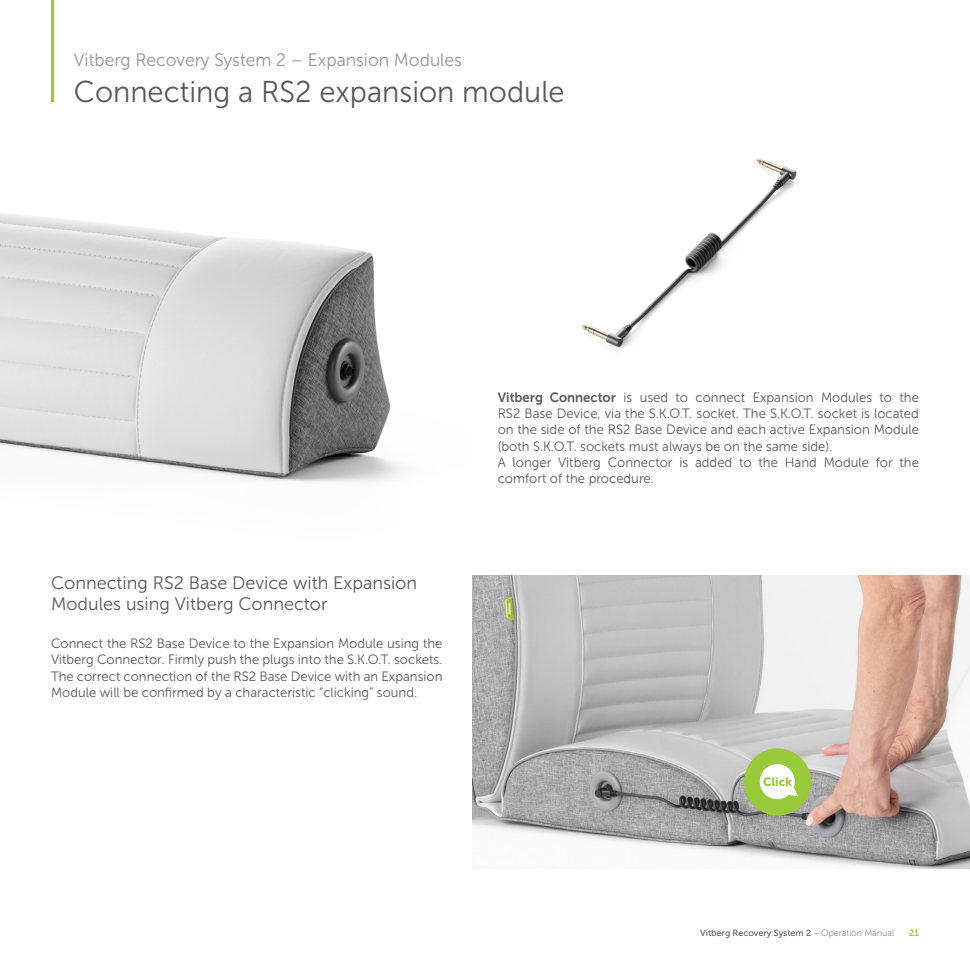
<style>
.page{position:relative;width:970px;height:970px;background:#fff}
.page>*{position:absolute;margin:0;border:0;box-sizing:border-box;transform-origin:0 0}
.NAGLOWEK_ROZDZIALU{font:30px "Museo Sans 300";color:#57585a}
.PODTYTUL{font:18px/21.6px "Museo Sans 300";color:#57585a}
.VITBERG_RS{font:18px "Museo Sans 300";color:#939598}
.BODY_TXT{font:13.5px/16.2px "Museo Sans 300";color:#57585a;text-align:justify}
.t1{font:12px "Museo Sans 900";color:#99ca3b}
.t2{font:9px "Museo Sans 500";color:#57585a}
.t3{font:9px "Museo Sans 700";color:#99ca3b}
.s1{font-family:"Museo Sans 700"}
.s2{font-family:"Museo Sans 100"}
</style>
<div class="page">
<img style="left:582px;top:158px;width:215px;height:190px">
<img style="left:472px;top:575px;width:497px;height:293px">
<img style="left:0;top:213px;width:403px;height:270px">
<hr style="left:51px;top:0;width:3px;height:102px;background:#99ca3b">
<svg style="left:741px;top:745px;width:73px;height:73px"></svg>
<p class="VITBERG_RS" style="left:74px;top:50px;width:389px">Vitberg Recovery System 2 – Expansion Modules</p>
<p class="NAGLOWEK_ROZDZIALU" style="left:74px;top:75px;width:492px">Connecting a RS2 expansion module</p>
<p class="PODTYTUL" style="left:51px;top:572px;width:367px">Connecting RS2 Base Device with Expansion<br>Modules using Vitberg Connector</p>
<p class="BODY_TXT" style="left:51px;top:635px;width:393px">Connect the RS2 Base Device to the Expansion Module using the Vitberg Connector. Firmly push the plugs into the S.K.O.T. sockets.<br>The correct connection of the RS2 Base Device with an Expansion Module will be confirmed by a characteristic “clicking” sound.</p>
<p class="BODY_TXT" style="left:497px;top:389px;width:422px"><span class="s1">Vitberg Connector</span> is used to connect Expansion Modules to the RS2 Base Device, via the S.K.O.T. socket. The S.K.O.T. socket is located on the side of the RS2 Base Device and each active Expansion Module (both S.K.O.T. sockets must always be on the same side).</p>
<p class="BODY_TXT" style="left:497px;top:454px;width:422px">A longer Vitberg Connector is added to the Hand Module for the comfort of the procedure.</p>
<p class="t1" style="left:763px;top:774px;width:31px">Click</p>
<p class="t2" style="left:700px;top:927px;width:195px">Vitberg Recovery System 2 <span class="s2">– Operation Manual</span></p>
<p class="t3" style="left:909px;top:927px;width:11px">21</p>
</div>
